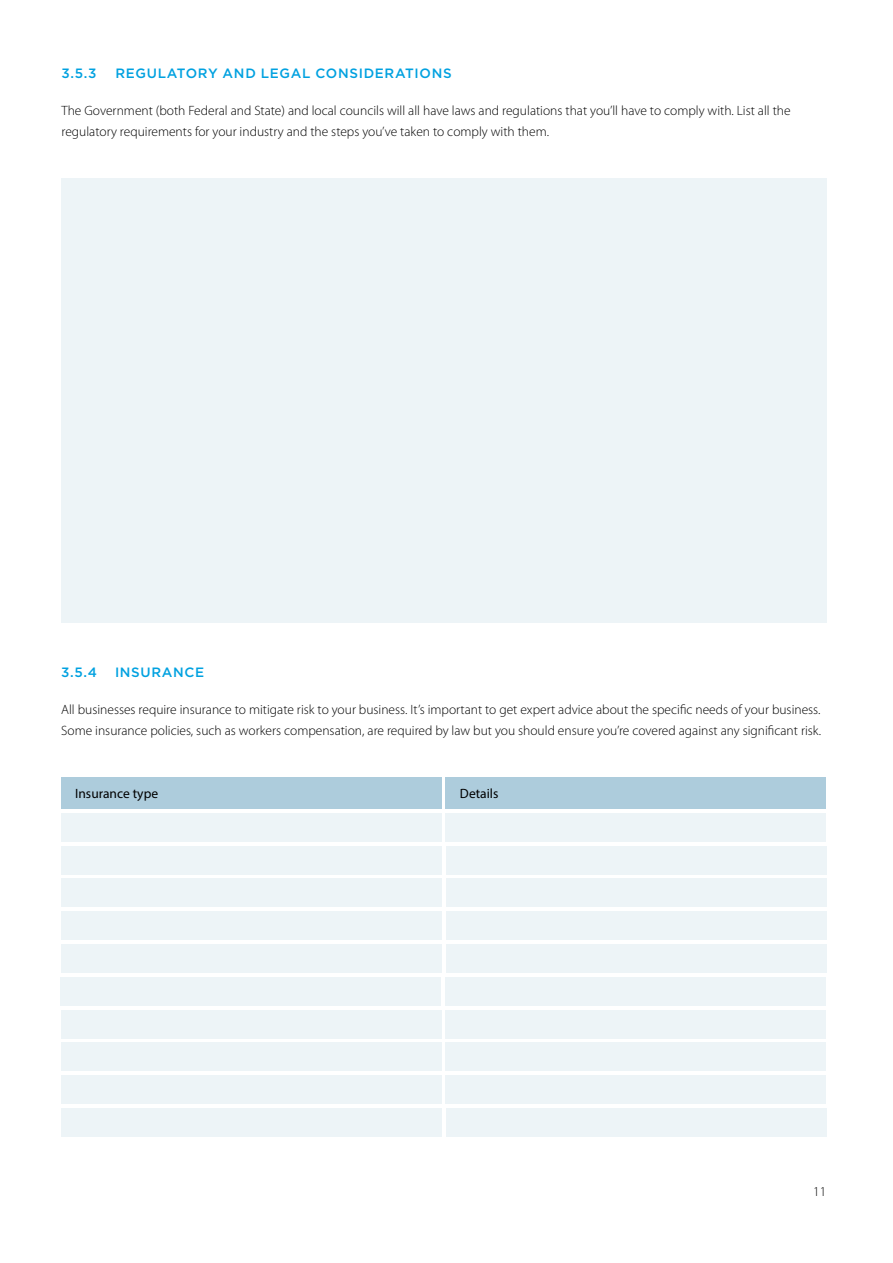
<style>
.page{position:relative;width:893px;height:1263px;background:#fff}
.page>*{position:absolute;margin:0;border:0;box-sizing:border-box;transform-origin:0 0}
.t1{font:300 13.5px/21px "Myriad Pro";color:#000}
.t2{font:500 13.5px "Gotham";letter-spacing:.05em;color:#00a1e0}
.t3{font:13.5px "Myriad Pro";color:#000}
</style>
<div class="page">
<div style="left:62px;top:179px;width:765px;height:444px;background:#edf4f7"></div>
<div style="left:446px;top:778px;width:380px;height:31px;background:#adccdc"></div>
<div style="left:61px;top:778px;width:380px;height:31px;background:#adccdc"></div>
<div style="left:61px;top:813px;width:380px;height:28px;background:#edf4f7"></div>
<div style="left:446px;top:813px;width:380px;height:28px;background:#edf4f7"></div>
<div style="left:61px;top:846px;width:380px;height:28px;background:#edf4f7"></div>
<div style="left:446px;top:846px;width:380px;height:28px;background:#edf4f7"></div>
<div style="left:61px;top:878px;width:380px;height:29px;background:#edf4f7"></div>
<div style="left:446px;top:878px;width:380px;height:29px;background:#edf4f7"></div>
<div style="left:61px;top:911px;width:380px;height:29px;background:#edf4f7"></div>
<div style="left:446px;top:911px;width:380px;height:29px;background:#edf4f7"></div>
<div style="left:61px;top:944px;width:380px;height:29px;background:#edf4f7"></div>
<div style="left:446px;top:944px;width:380px;height:29px;background:#edf4f7"></div>
<div style="left:61px;top:977px;width:380px;height:28px;background:#edf4f7"></div>
<div style="left:445px;top:977px;width:381px;height:28px;background:#edf4f7"></div>
<div style="left:61px;top:1010px;width:380px;height:28px;background:#edf4f7"></div>
<div style="left:446px;top:1010px;width:380px;height:28px;background:#edf4f7"></div>
<div style="left:61px;top:1042px;width:380px;height:29px;background:#edf4f7"></div>
<div style="left:446px;top:1042px;width:380px;height:29px;background:#edf4f7"></div>
<div style="left:61px;top:1075px;width:380px;height:29px;background:#edf4f7"></div>
<div style="left:446px;top:1075px;width:380px;height:29px;background:#edf4f7"></div>
<div style="left:61px;top:1108px;width:381px;height:29px;background:#edf4f7"></div>
<div style="left:446px;top:1108px;width:380px;height:29px;background:#edf4f7"></div>
<h5 class="t2" style="left:61px;top:64px;width:37px">3.5.3</h5>
<h5 class="t2" style="left:115px;top:64px;width:338px">REGULATORY AND LEGAL CONSIDERATIONS</h5>
<p class="t1" style="left:62px;top:100px;width:731px">The Government (both Federal and State) and local councils will all have laws and regulations that you’ll have to comply with. List all the regulatory requirements for your industry and the steps you’ve taken to comply with them.</p>
<h5 class="t2" style="left:61px;top:663px;width:37px">3.5.4</h5>
<h5 class="t2" style="left:115px;top:663px;width:91px">INSURANCE</h5>
<p class="t1" style="left:61px;top:699px;width:762px">All businesses require insurance to mitigate risk to your business. It’s important to get expert advice about the specific needs of your business.<br>Some insurance policies, such as workers compensation, are required by law but you should ensure you’re covered against any significant risk.</p>
<p class="t3" style="left:75px;top:785px;width:84px">Insurance type</p>
<p class="t3" style="left:460px;top:785px;width:40px">Details</p>
<p class="t1" style="left:813px;top:1181px;width:15px">11</p>
</div>
